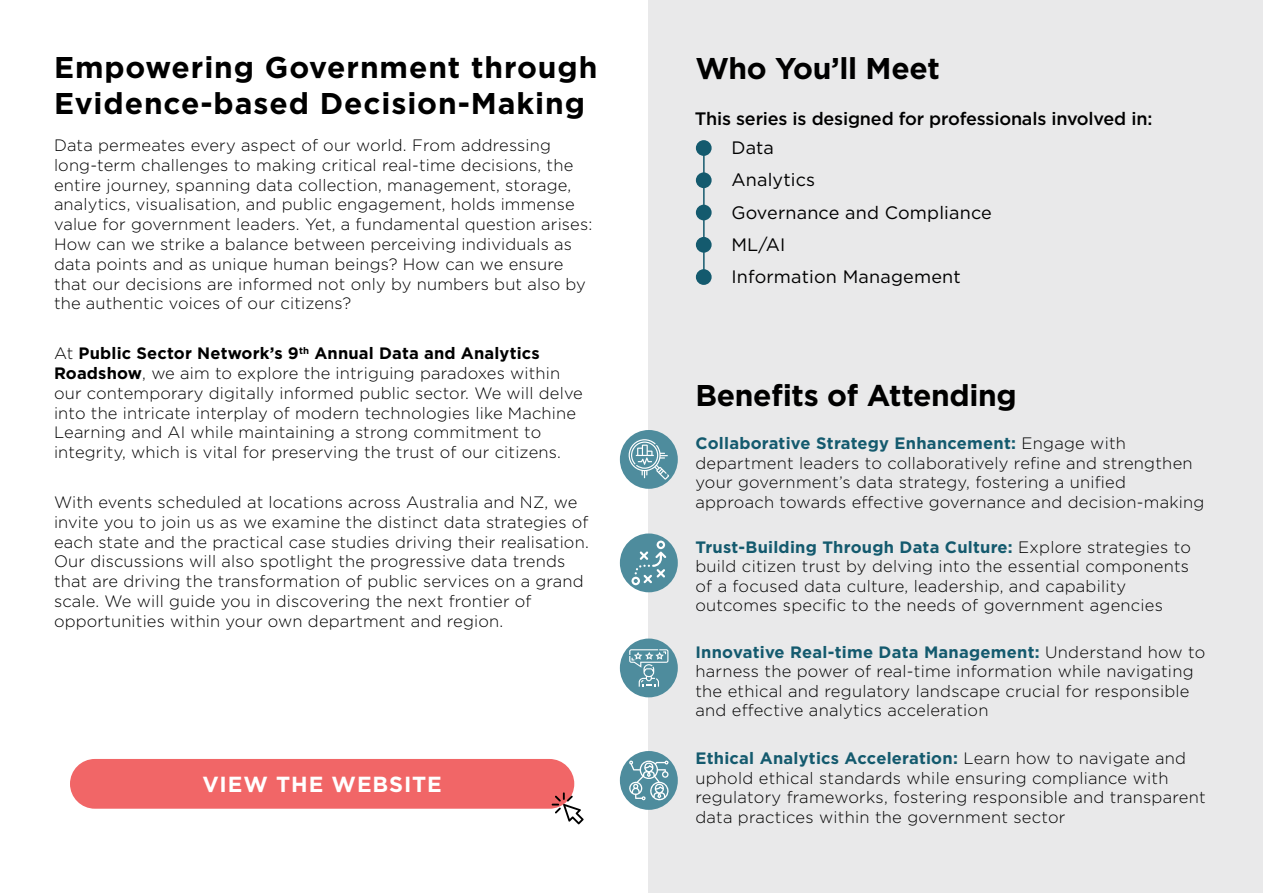
<style>
.page{position:relative;width:1263px;height:893px;background:#fff}
.page>*{position:absolute;margin:0;border:0;box-sizing:border-box;transform-origin:0 0}
.t1{font:700 30px/36px "Gotham";letter-spacing:.03em;color:#000}
.t2{font:700 30px "Gotham";letter-spacing:-.01em;color:#000}
.t3{font:700 21.9px "Gotham";letter-spacing:.04em;color:#fff}
.t4{font:18px "Gotham";letter-spacing:.01em;color:#000}
.t5{font:500 18px "Gotham";letter-spacing:-.01em;color:#000}
.t6{font:300 16.5px/19.8px "Gotham";letter-spacing:.01em;color:#000}
.s1{font-weight:700}
.s2{font-size:60px;color:#145a6e}
.s3{font-weight:700;color:#145a6e}
</style>
<div class="page">
<div style="left:648px;top:0;width:615px;height:893px;background:#e9e9ea"></div>
<div style="left:620px;top:430px;width:58px;height:59px;background:#4e8c9d;border-radius:50%"></div>
<svg style="left:629px;top:439px;width:40px;height:41px"></svg>
<div style="left:620px;top:533px;width:58px;height:59px;background:#4e8c9d;border-radius:50%"></div>
<svg style="left:631px;top:541px;width:35px;height:44px"></svg>
<div style="left:620px;top:638px;width:58px;height:59px;background:#4e8c9d;border-radius:50%"></div>
<svg style="left:629px;top:649px;width:39px;height:38px"></svg>
<div style="left:620px;top:751px;width:58px;height:59px;background:#4e8c9d;border-radius:50%"></div>
<svg style="left:629px;top:760px;width:40px;height:41px"></svg>
<hr style="left:703px;top:144px;width:2px;height:138px;background:#145a6e">
<div style="left:70px;top:759px;width:504px;height:50px;background:#f16667;border-radius:25px"></div>
<svg style="left:552px;top:792px;width:32px;height:32px"></svg>
<h1 class="t1" style="left:54px;top:49px;width:545px">Empowering Government through<br>Evidence-based Decision-Making</h1>
<p class="t6" style="left:54px;top:135px;width:540px">Data permeates every aspect of our world. From addressing long-term challenges to making critical real-time decisions, the entire journey, spanning data collection, management, storage, analytics, visualisation, and public engagement, holds immense value for government leaders. Yet, a fundamental question arises:<br>How can we strike a balance between perceiving individuals as data points and as unique human beings? How can we ensure that our decisions are informed not only by numbers but also by the authentic voices of our citizens?</p>
<p class="t6" style="left:54px;top:343px;width:530px">At <span class="s1">Public Sector Network’s 9</span><sup>th</sup> <span class="s1">Annual Data and Analytics Roadshow</span>, we aim to explore the intriguing paradoxes within our contemporary digitally informed public sector. We will delve into the intricate interplay of modern technologies like Machine Learning and AI while maintaining a strong commitment to integrity, which is vital for preserving the trust of our citizens.</p>
<p class="t6" style="left:54px;top:492px;width:536px">With events scheduled at locations across Australia and NZ, we invite you to join us as we examine the distinct data strategies of each state and the practical case studies driving their realisation.<br>Our discussions will also spotlight the progressive data trends that are driving the transformation of public services on a grand scale. We will guide you in discovering the next frontier of opportunities within your own department and region.</p>
<h2 class="t3" style="left:202px;top:769px;width:241px">VIEW THE WEBSITE</h2>
<h1 class="t2" style="left:695px;top:49px;width:246px">Who You’ll Meet</h1>
<p class="t5" style="left:695px;top:107px;width:459px">This series is designed for professionals involved in:</p>
<p class="t4" style="left:689px;top:136px;width:86px"><span class="s2">•</span> Data</p>
<p class="t4" style="left:689px;top:168px;width:127px"><span class="s2">•</span> Analytics</p>
<p class="t4" style="left:689px;top:201px;width:304px"><span class="s2">•</span> Governance and Compliance</p>
<p class="t4" style="left:689px;top:233px;width:97px"><span class="s2">•</span> ML/AI</p>
<p class="t4" style="left:689px;top:265px;width:273px"><span class="s2">•</span> Information Management</p>
<h1 class="t2" style="left:695px;top:375px;width:323px">Benefits of Attending</h1>
<p class="t6" style="left:695px;top:433px;width:510px"><span class="s3">Collaborative Strategy Enhancement:</span> Engage with department leaders to collaboratively refine and strengthen your government’s data strategy, fostering a unified approach towards effective governance and decision-making</p>
<p class="t6" style="left:695px;top:537px;width:497px"><span class="s3">Trust-Building Through Data Culture:</span> Explore strategies to build citizen trust by delving into the essential components of a focused data culture, leadership, and capability outcomes specific to the needs of government agencies</p>
<p class="t6" style="left:695px;top:642px;width:511px"><span class="s3">Innovative Real-time Data Management:</span> Understand how to harness the power of real-time information while navigating the ethical and regulatory landscape crucial for responsible and effective analytics acceleration</p>
<p class="t6" style="left:695px;top:748px;width:512px"><span class="s3">Ethical Analytics Acceleration:</span> Learn how to navigate and uphold ethical standards while ensuring compliance with regulatory frameworks, fostering responsible and transparent data practices within the government sector</p>
</div>
